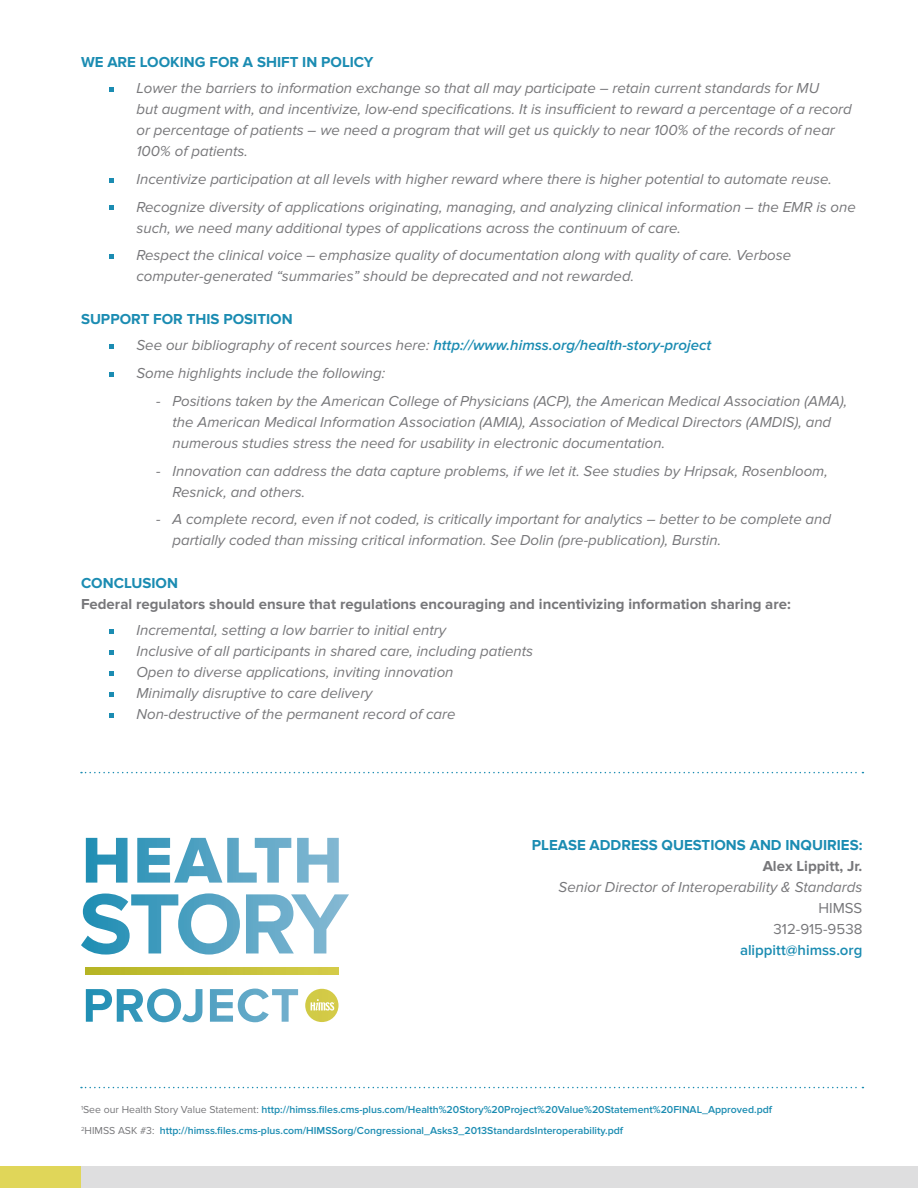
<style>
.page{position:relative;width:918px;height:1188px;background:#fff}
.page>*{position:absolute;margin:0;border:0;box-sizing:border-box;transform-origin:0 0}
.t1{font:italic 15px/21px "Proxima Nova";color:#77777a}
.t2{font:700 15px/21px "Proxima Nova";color:#77777a}
.t3{font:700 15px/21px "Proxima Nova";color:#1b8cb2;text-align:right}
.t4{font:italic 600 15px "Proxima Nova";color:#1b8cb2}
.t5{font:600 15px "Proxima Nova";color:#1b8cb2}
.t6{font:15px "Proxima Nova";color:#77777a}
.t7{font:600 10.5px "Proxima Nova";color:#1b8cb2}
.s1{font-weight:400;color:#77777a}
.s2{color:#1b8cb2}
.s3{color:#77777a}
</style>
<div class="page">
<div style="left:0;top:1166px;width:918px;height:22px;background:#dededf"></div>
<div style="left:0;top:1166px;width:81px;height:22px;background:#e0d659"></div>
<svg style="left:81px;top:893px;width:268px;height:62px"></svg>
<svg style="left:86px;top:838px;width:253px;height:45px"></svg>
<svg style="left:86px;top:967px;width:253px;height:8px;background:#c4c036"></svg>
<svg style="left:86px;top:989px;width:212px;height:33px"></svg>
<svg style="left:305px;top:989px;width:34px;height:33px"></svg>
<svg style="left:311px;top:999px;width:24px;height:12px"></svg>
<svg style="left:110px;top:87px;width:4px;height:5px"></svg>
<svg style="left:110px;top:178px;width:4px;height:4px"></svg>
<svg style="left:110px;top:205px;width:4px;height:5px"></svg>
<svg style="left:110px;top:254px;width:4px;height:5px"></svg>
<svg style="left:110px;top:344px;width:4px;height:5px"></svg>
<svg style="left:110px;top:372px;width:4px;height:5px"></svg>
<svg style="left:110px;top:629px;width:4px;height:5px"></svg>
<svg style="left:110px;top:650px;width:4px;height:5px"></svg>
<svg style="left:110px;top:671px;width:4px;height:5px"></svg>
<svg style="left:110px;top:692px;width:4px;height:5px"></svg>
<svg style="left:110px;top:713px;width:4px;height:5px"></svg>
<svg style="left:81px;top:1087px;width:782px;height:1px"></svg>
<svg style="left:81px;top:772px;width:782px;height:1px"></svg>
<p class="t3" style="left:81px;top:52px;width:294px">WE ARE LOOKING FOR A SHIFT IN POLICY</p>
<p class="t1" style="left:136px;top:78px;width:717px">Lower the barriers to information exchange so that all may participate – retain current standards for MU<br>but augment with, and incentivize, low-end specifications. It is insufficient to reward a percentage of a record or percentage of patients – we need a program that will get us quickly to near 100% of the records of near 100% of patients.</p>
<p class="t1" style="left:136px;top:169px;width:697px">Incentivize participation at all levels with higher reward where there is higher potential to automate reuse.</p>
<p class="t1" style="left:136px;top:197px;width:721px">Recognize diversity of applications originating, managing, and analyzing clinical information – the EMR is one such, we need many additional types of applications across the continuum of care.</p>
<p class="t1" style="left:136px;top:245px;width:656px">Respect the clinical voice – emphasize quality of documentation along with quality of care. Verbose computer-generated “summaries” should be deprecated and not rewarded.</p>
<p class="t3" style="left:81px;top:309px;width:213px">SUPPORT FOR THIS POSITION</p>
<p class="t4" style="left:136px;top:337px;width:576px"><span class="s1">See our bibliography of recent sources here:</span> http://www.himss.org/health-story-project</p>
<p class="t1" style="left:136px;top:363px;width:250px">Some highlights include the following:</p>
<p class="t1" style="left:172px;top:391px;width:676px;text-indent:-16px">- Positions taken by the American College of Physicians (ACP), the American Medical Association (AMA), the American Medical Information Association (AMIA), Association of Medical Directors (AMDIS), and numerous studies stress the need for usability in electronic documentation.</p>
<p class="t1" style="left:172px;top:461px;width:657px;text-indent:-16px">- Innovation can address the data capture problems, if we let it. See studies by Hripsak, Rosenbloom,<br>Resnick, and others.</p>
<p class="t1" style="left:172px;top:509px;width:660px;text-indent:-16px">- A complete record, even if not coded, is critically important for analytics – better to be complete and partially coded than missing critical information. See Dolin (pre-publication), Burstin.</p>
<p class="t2" style="left:81px;top:573px;width:711px"><span class="s2">CONCLUSION<br></span>Federal regulators should ensure that regulations encouraging and incentivizing information sharing are:</p>
<p class="t1" style="left:136px;top:620px;width:311px">Incremental, setting a low barrier to initial entry</p>
<p class="t1" style="left:136px;top:641px;width:398px">Inclusive of all participants in shared care, including patients</p>
<p class="t1" style="left:136px;top:662px;width:319px">Open to diverse applications, inviting innovation</p>
<p class="t1" style="left:136px;top:683px;width:238px">Minimally disruptive to care delivery</p>
<p class="t1" style="left:136px;top:704px;width:321px">Non-destructive of the permanent record of care</p>
<p class="t3" style="left:532px;top:835px;width:332px">PLEASE ADDRESS QUESTIONS AND INQUIRIES:<br><span class="s3">Alex Lippitt, Jr.</span></p>
<p class="t1" style="left:559px;top:877px;width:305px">Senior Director of Interoperability &amp; Standards</p>
<p class="t6" style="left:818px;top:899px;width:45px">HIMSS</p>
<p class="t6" style="left:774px;top:920px;width:90px">312-915-9538</p>
<p class="t5" style="left:740px;top:941px;width:124px">alippitt@himss.org</p>
<p class="t7" style="left:81px;top:1104px;width:693px"><sup>1</sup><span class="s1">See our Health Story Value Statement:</span> http://himss.files.cms-plus.com/Health%20Story%20Project%20Value%20Statement%20FINAL_Approved.pdf</p>
<p class="t7" style="left:81px;top:1125px;width:544px"><sup>2</sup><span class="s1">HIMSS ASK #3:</span> http://himss.files.cms-plus.com/HIMSSorg/Congressional_Asks3_2013StandardsInteroperability.pdf</p>
</div>
